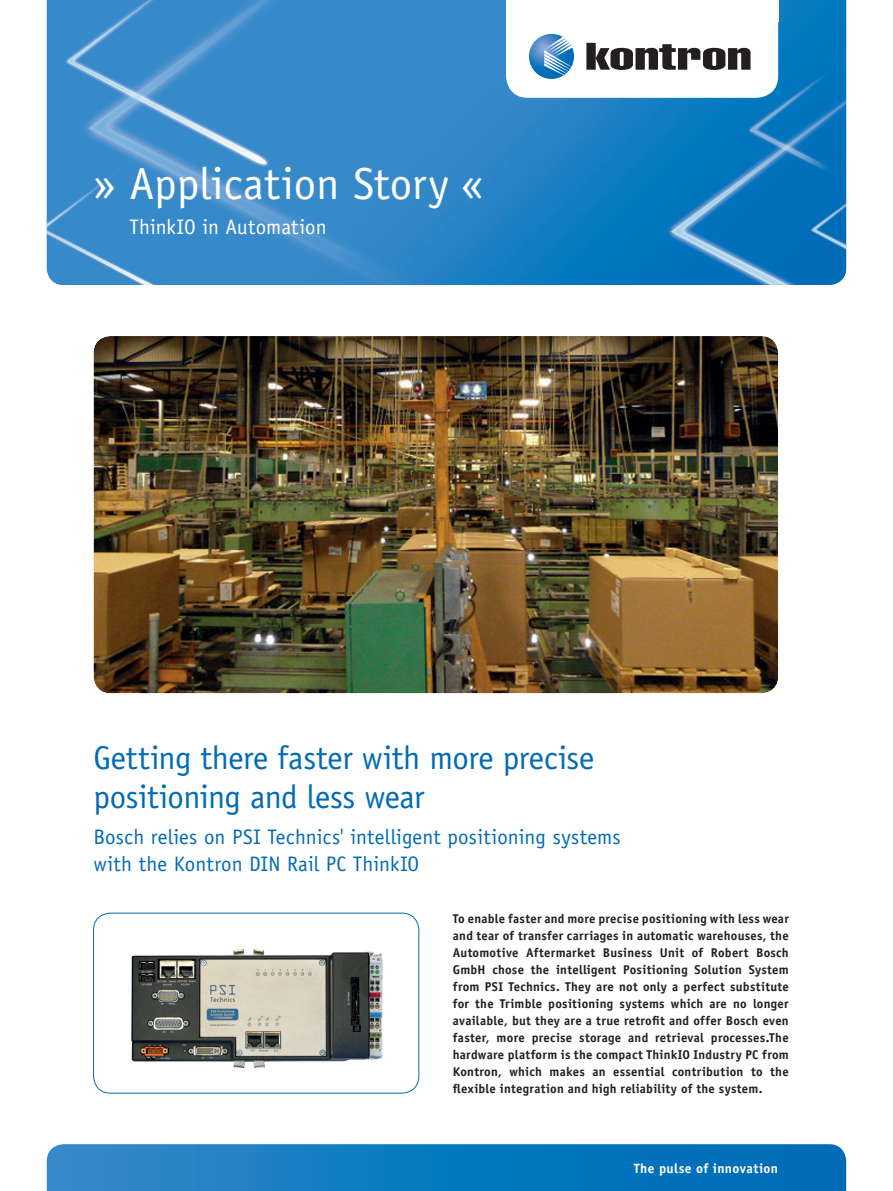
<style>
.page{position:relative;width:893px;height:1191px;background:#fff}
.page>*{position:absolute;margin:0;border:0;box-sizing:border-box;transform-origin:0 0}
.t1{font:45px "Officina Sans";color:#fff}
.t2{font:33px/39px "Officina Sans";letter-spacing:-.015em;color:#006bb6}
.t3{font:21px/27px "Officina Sans";letter-spacing:.01em;color:#006bb6}
.t4{font:21px "Officina Sans";color:#fff}
.t5{font:700 13.5px "Officina Sans";letter-spacing:.025em;color:#fff}
.t6{font:700 12.75px/17px "Officina Sans";letter-spacing:.02em;color:#231f20;text-align:justify}
</style>
<div class="page">
<img style="left:47px;top:0;width:799px;height:285px">
<svg style="left:47px;top:1144px;width:799px;height:47px;background:#117ac0"></svg>
<svg style="left:506px;top:21px;width:272px;height:77px"></svg>
<div style="left:506px;top:0;width:272px;height:21px;background:#fff"></div>
<img style="left:94px;top:336px;width:684px;height:357px;border-radius:17px">
<img style="left:131px;top:949px;width:252px;height:118px">
<div style="left:93px;top:912px;width:326px;height:181px;border:1px solid #006bb6;border-radius:17px"></div>
<div style="left:111px;top:1062px;width:82px;height:20px;background:#fff;border-radius:8px"></div>
<div style="left:342px;top:1059px;width:58px;height:22px;background:#fff;border-radius:9px"></div>
<h1 class="t1" style="left:94px;top:167px;width:392px">» Application Story «</h1>
<h3 class="t4" style="left:129px;top:219px;width:199px">ThinkIO in Automation</h3>
<h2 class="t2" style="left:94px;top:741px;width:502px">Getting there faster with more precise positioning and less wear</h2>
<h3 class="t3" style="left:94px;top:824px;width:528px">Bosch relies on PSI Technics' intelligent positioning systems with the Kontron DIN Rail PC ThinkIO</h3>
<p class="t6" style="left:453px;top:911px;width:337px">To enable faster and more precise positioning with less wear and tear of transfer carriages in automatic warehouses, the Automotive Aftermarket Business Unit of Robert Bosch GmbH chose the intelligent Positioning Solution System from PSI Technics. They are not only a perfect substitute for the Trimble positioning systems which are no longer available, but they are a true retrofit and offer Bosch even faster, more precise storage and retrieval processes.The hardware platform is the compact ThinkIO Industry PC from Kontron, which makes an essential contribution to the flexible integration and high reliability of the system.</p>
<p class="t5" style="left:634px;top:1163px;width:146px">The pulse of innovation</p>
</div>
